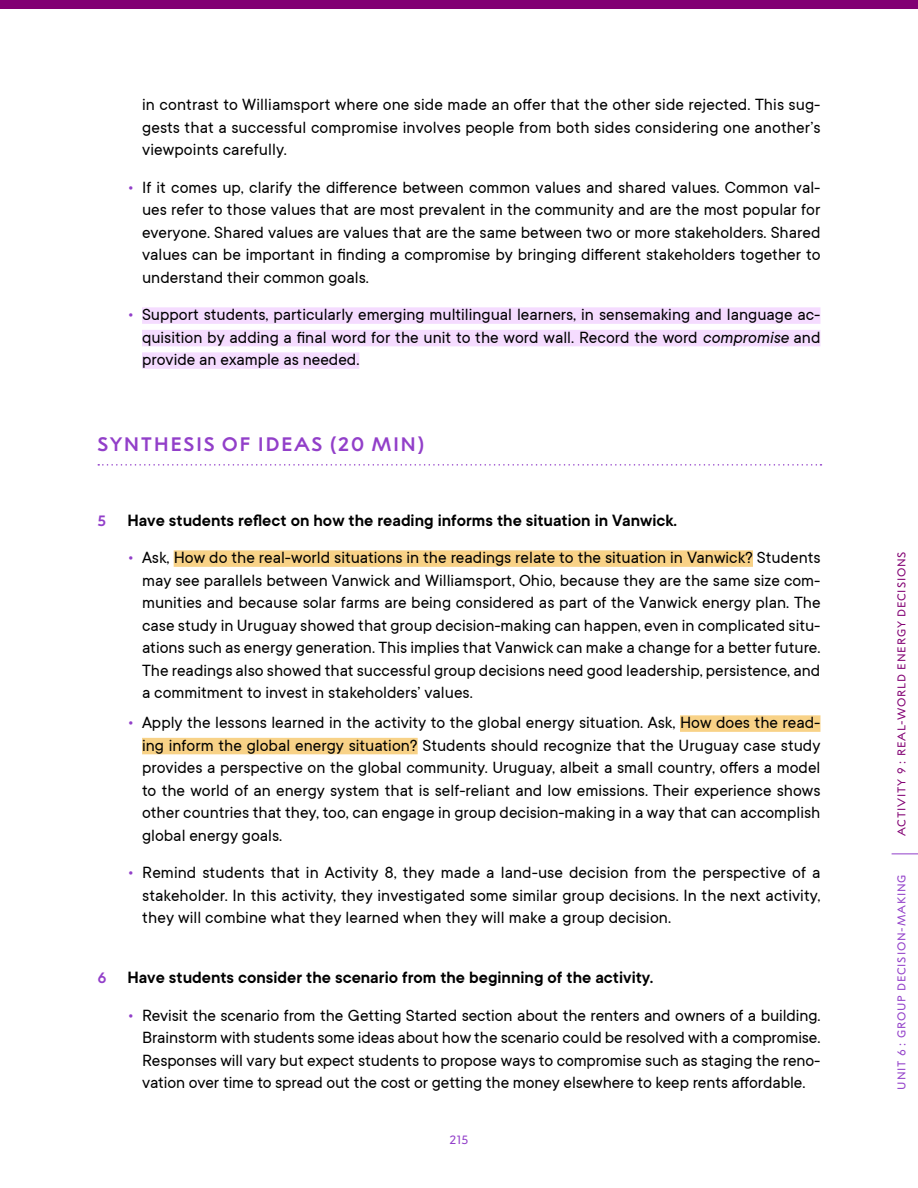
<style>
.page{position:relative;width:918px;height:1188px;background:#fff}
.page>*{position:absolute;margin:0;border:0;box-sizing:border-box;transform-origin:0 0}
.section_header{font:700 19.5px "Alfred Sans";letter-spacing:.075em;color:#923fc9}
.body_copy_paragraph{font:18px/22.5px "TT Commons";color:#000;text-align:justify}
.TE_step_break{font:18px/22.5px "TT Commons";letter-spacing:.005em;color:#000;text-align:justify}
.body_copy_paragraph-2{font:600 18px "TT Commons";color:#000}
.t1{font:12px "Alfred Sans";color:#923fc9}
.t2{font:11.25px "Alfred Sans";letter-spacing:.075em;color:#820073}
.t3{font:11.25px "Alfred Sans";letter-spacing:.075em;color:#923fc9}
.s1{color:#923fc9}
.s2{font-style:italic}
.s3{font-family:"Alfred Sans";font-weight:700;font-size:15px;color:#923fc9}
</style>
<div class="page">
<svg style="left:892px;top:854px;width:26px;height:1px"></svg>
<div style="left:0;top:0;width:918px;height:8px;background:#820073"></div>
<div style="left:142px;top:307px;width:678px;height:17px;background:#f5dcff"></div>
<div style="left:142px;top:330px;width:678px;height:16px;background:#f5dcff"></div>
<div style="left:142px;top:352px;width:217px;height:17px;background:#f5dcff"></div>
<div style="left:174px;top:550px;width:579px;height:17px;background:#f8d287"></div>
<div style="left:680px;top:715px;width:140px;height:17px;background:#f8d287"></div>
<div style="left:142px;top:738px;width:276px;height:16px;background:#f8d287"></div>
<svg style="left:98px;top:464px;width:723px;height:2px"></svg>
<p class="body_copy_paragraph" style="left:142px;top:93px;width:680px">in contrast to Williamsport where one side made an offer that the other side rejected. This sug&shy;gests that a successful compromise involves people from both sides considering one another’s viewpoints carefully.</p>
<p class="body_copy_paragraph" style="left:142px;top:176px;width:680px;text-indent:-15px"><span class="s1">•</span> If it comes up, clarify the difference between common values and shared values. Common val&shy;ues refer to those values that are most prevalent in the community and are the most popular for everyone. Shared values are values that are the same between two or more stakeholders. Shared values can be important in finding a compromise by bringing different stakeholders together to understand their common goals.</p>
<p class="body_copy_paragraph" style="left:142px;top:303px;width:680px;text-indent:-15px"><span class="s1">•</span> Support students, particularly emerging multilingual learners, in sensemaking and language ac&shy;quisition by adding a final word for the unit to the word wall. Record the word <span class="s2">compromise</span> and provide an example as needed.</p>
<p class="section_header" style="left:98px;top:433px;width:328px">SYNTHESIS OF IDEAS (20 MIN)</p>
<p class="body_copy_paragraph-2" style="left:98px;top:510px;width:581px"><span class="s3">5</span> Have students reflect on how the reading informs the situation in Vanwick.</p>
<p class="body_copy_paragraph" style="left:142px;top:546px;width:680px;text-indent:-15px"><span class="s1">•</span> Ask, How do the real-world situations in the readings relate to the situation in Vanwick? Students may see parallels between Vanwick and Williamsport, Ohio, because they are the same size com&shy;munities and because solar farms are being considered as part of the Vanwick energy plan. The case study in Uruguay showed that group decision-making can happen, even in complicated situ&shy;ations such as energy generation. This implies that Vanwick can make a change for a better future.<br>The readings also showed that successful group decisions need good leadership, persistence, and a commitment to invest in stakeholders’ values.</p>
<p class="body_copy_paragraph" style="left:142px;top:711px;width:680px;text-indent:-15px"><span class="s1">•</span> Apply the lessons learned in the activity to the global energy situation. Ask, How does the read&shy;ing inform the global energy situation? Students should recognize that the Uruguay case study provides a perspective on the global community. Uruguay, albeit a small country, offers a model to the world of an energy system that is self-reliant and low emissions. Their experience shows other countries that they, too, can engage in group decision-making in a way that can accomplish global energy goals.</p>
<p class="TE_step_break" style="left:142px;top:861px;width:680px;text-indent:-15px"><span class="s1">•</span> Remind students that in Activity 8, they made a land-use decision from the perspective of a stakeholder. In this activity, they investigated some similar group decisions. In the next activity, they will combine what they learned when they will make a group decision.</p>
<p class="body_copy_paragraph-2" style="left:98px;top:968px;width:557px"><span class="s3">6</span> Have students consider the scenario from the beginning of the activity.</p>
<p class="body_copy_paragraph" style="left:142px;top:1004px;width:680px;text-indent:-15px"><span class="s1">•</span> Revisit the scenario from the Getting Started section about the renters and owners of a building.<br>Brainstorm with students some ideas about how the scenario could be resolved with a compromise.<br>Responses will vary but expect students to propose ways to compromise such as staging the reno&shy;vation over time to spread out the cost or getting the money elsewhere to keep rents affordable.</p>
<p class="t1" style="left:450px;top:1133px;width:20px">215</p>
<p class="t2" style="left:895px;top:836px;width:287px;rotate:-90deg">ACTIVITY 9 : REAL-WORLD ENERGY DECISIONS</p>
<p class="t3" style="left:895px;top:1090px;width:217px;rotate:-90deg">UNIT 6 : GROUP DECISION-MAKING</p>
</div>
